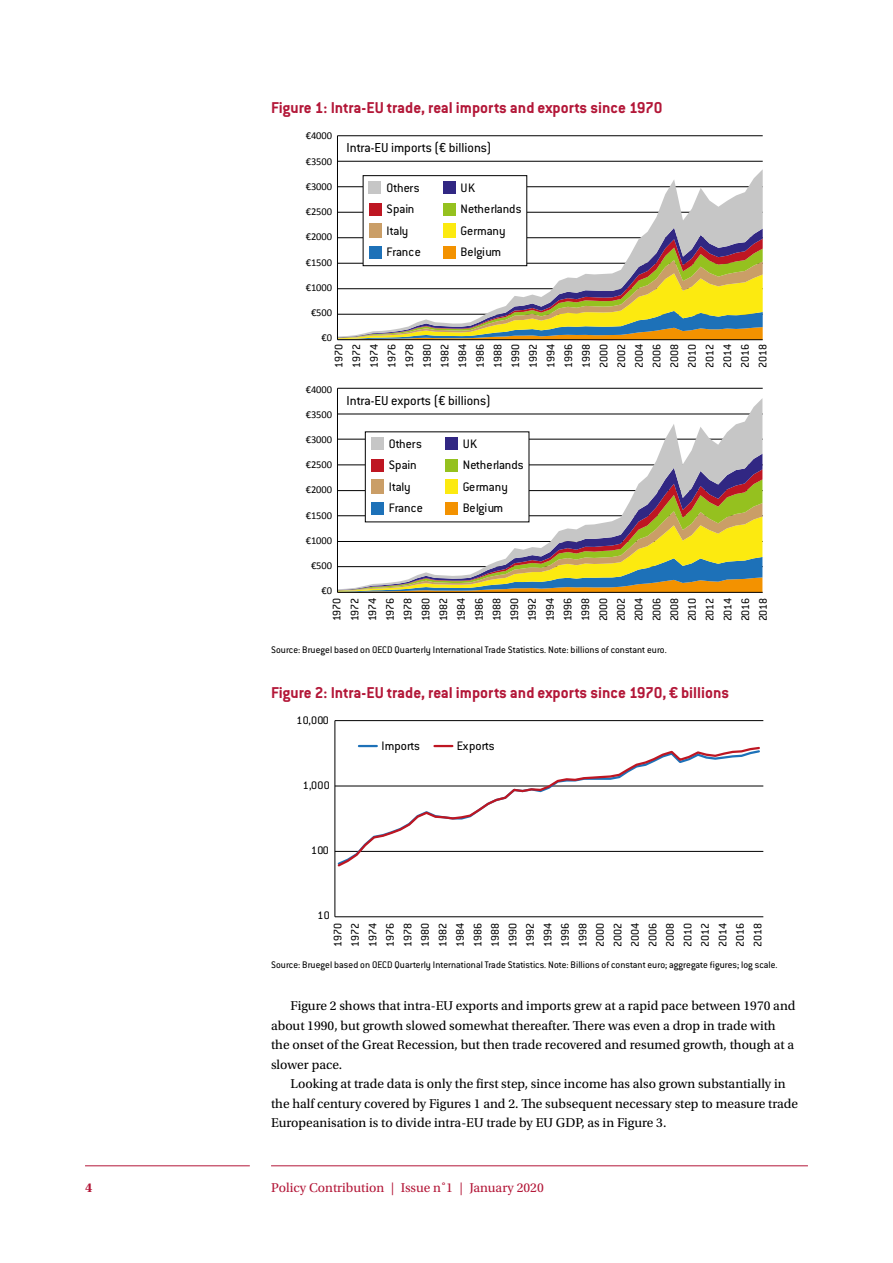
<style>
.page{position:relative;width:893px;height:1263px;background:#fff}
.page>*{position:absolute;margin:0;border:0;box-sizing:border-box;transform-origin:0 0}
.t1{font:700 17.25px "Conduit ITC Std";color:#b31738}
.t2{font:14.25px "Conduit ITC";color:#000}
.t3{font:13.5px/19.5px "Utopia Std";color:#000}
.t4{font:13.5px "Conduit ITC";color:#000}
.t5{font:13.5px "Utopia Std";color:#b31738}
.t6{font:700 13.5px "Utopia Std";color:#b31738}
.t7{font:12px/17.7px "Conduit ITC";letter-spacing:.02em;color:#000;text-align:justify}
.t8{font:10.5px "Conduit ITC";letter-spacing:.005em;color:#000}
.t9{font:10.5px "Calibri";color:#000}
</style>
<div class="page">
<hr style="left:85px;top:1165px;width:165px;height:1px;background:#b31738">
<hr style="left:271px;top:1165px;width:537px;height:1px;background:#b31738">
<hr style="left:337px;top:135px;width:426px;height:1px;background:#000">
<hr style="left:337px;top:161px;width:426px;height:1px;background:#000">
<svg style="left:338px;top:169px;width:425px;height:168px"></svg>
<hr style="left:337px;top:339px;width:426px;height:1px;background:#000">
<hr style="left:338px;top:388px;width:425px;height:1px;background:#000">
<hr style="left:338px;top:414px;width:425px;height:1px;background:#000">
<hr style="left:338px;top:439px;width:425px;height:1px;background:#000">
<hr style="left:338px;top:465px;width:425px;height:1px;background:#000">
<hr style="left:338px;top:490px;width:425px;height:1px;background:#000">
<hr style="left:338px;top:515px;width:425px;height:1px;background:#000">
<hr style="left:338px;top:541px;width:425px;height:1px;background:#000">
<hr style="left:338px;top:566px;width:425px;height:1px;background:#000">
<svg style="left:338px;top:399px;width:424px;height:191px"></svg>
<hr style="left:338px;top:592px;width:425px;height:1px;background:#000">
<hr style="left:337px;top:388px;width:1px;height:204px;background:#000">
<hr style="left:337px;top:136px;width:1px;height:204px;background:#000">
<div style="left:363px;top:176px;width:164px;height:90px;background:#fff"></div>
<div style="left:363px;top:175px;width:164px;height:91px;border:1px solid #000"></div>
<div style="left:369px;top:181px;width:12px;height:13px;background:#c6c6c6"></div>
<div style="left:443px;top:181px;width:12px;height:13px;background:#312783"></div>
<div style="left:369px;top:203px;width:13px;height:13px;background:#be1622"></div>
<div style="left:443px;top:203px;width:12px;height:13px;background:#95c11f"></div>
<div style="left:369px;top:224px;width:13px;height:14px;background:#ca9e67"></div>
<div style="left:443px;top:224px;width:12px;height:14px;background:#fcea10"></div>
<div style="left:369px;top:246px;width:13px;height:13px;background:#1d71b8"></div>
<div style="left:443px;top:246px;width:12px;height:13px;background:#f39200"></div>
<div style="left:365px;top:432px;width:164px;height:90px;background:#fff"></div>
<div style="left:371px;top:438px;width:12px;height:12px;background:#c6c6c6"></div>
<div style="left:445px;top:438px;width:13px;height:12px;background:#312783"></div>
<div style="left:371px;top:459px;width:13px;height:13px;background:#be1622"></div>
<div style="left:445px;top:459px;width:13px;height:13px;background:#95c11f"></div>
<div style="left:371px;top:480px;width:13px;height:14px;background:#ca9e67"></div>
<div style="left:445px;top:480px;width:13px;height:14px;background:#fcea10"></div>
<div style="left:371px;top:502px;width:13px;height:13px;background:#1d71b8"></div>
<div style="left:445px;top:502px;width:13px;height:13px;background:#f39200"></div>
<hr style="left:335px;top:720px;width:428px;height:1px;background:#000">
<hr style="left:335px;top:786px;width:428px;height:1px;background:#000">
<hr style="left:335px;top:851px;width:428px;height:1px;background:#000">
<hr style="left:335px;top:916px;width:428px;height:1px;background:#000">
<svg style="left:336px;top:745px;width:425px;height:122px"></svg>
<svg style="left:359px;top:745px;width:18px;height:2px"></svg>
<svg style="left:434px;top:745px;width:18px;height:2px"></svg>
<hr style="left:335px;top:721px;width:1px;height:196px;background:#000">
<p class="t1" style="left:271px;top:97px;width:393px">Figure 1: Intra-EU trade, real imports and exports since 1970</p>
<p class="t9" style="left:306px;top:129px;width:28px">€4000</p>
<p class="t9" style="left:306px;top:154px;width:28px">€3500</p>
<p class="t9" style="left:306px;top:180px;width:28px">€3000</p>
<p class="t9" style="left:306px;top:205px;width:28px">€2500</p>
<p class="t9" style="left:306px;top:230px;width:28px">€2000</p>
<p class="t9" style="left:306px;top:255px;width:28px">€1500</p>
<p class="t9" style="left:306px;top:281px;width:28px">€1000</p>
<p class="t9" style="left:311px;top:306px;width:23px">€500</p>
<p class="t9" style="left:322px;top:331px;width:12px">€0</p>
<p class="t2" style="left:347px;top:139px;width:147px">Intra-EU imports (€ billions)</p>
<p class="t4" style="left:387px;top:179px;width:35px">Others</p>
<p class="t4" style="left:461px;top:179px;width:16px">UK</p>
<p class="t4" style="left:387px;top:201px;width:29px">Spain</p>
<p class="t4" style="left:461px;top:201px;width:62px">Netherlands</p>
<p class="t4" style="left:387px;top:222px;width:23px">Italy</p>
<p class="t4" style="left:461px;top:222px;width:47px">Germany</p>
<p class="t4" style="left:387px;top:244px;width:36px">France</p>
<p class="t4" style="left:461px;top:244px;width:42px">Belgium</p>
<p class="t7" style="left:330px;top:368px;width:26px;rotate:-90deg">1970<br>1972<br>1974<br>1976<br>1978<br>1980<br>1982<br>1984<br>1986<br>1988<br>1990<br>1992<br>1994<br>1996<br>1998<br>2000<br>2002<br>2004<br>2006<br>2008<br>2010<br>2012<br>2014<br>2016<br>2018</p>
<p class="t9" style="left:306px;top:382px;width:28px">€4000</p>
<p class="t9" style="left:306px;top:408px;width:28px">€3500</p>
<p class="t9" style="left:306px;top:433px;width:28px">€3000</p>
<p class="t9" style="left:306px;top:458px;width:28px">€2500</p>
<p class="t9" style="left:306px;top:483px;width:28px">€2000</p>
<p class="t9" style="left:306px;top:509px;width:28px">€1500</p>
<p class="t9" style="left:306px;top:534px;width:28px">€1000</p>
<p class="t9" style="left:311px;top:559px;width:23px">€500</p>
<p class="t9" style="left:322px;top:584px;width:12px">€0</p>
<p class="t2" style="left:347px;top:392px;width:146px">Intra-EU exports (€ billions)</p>
<p class="t4" style="left:389px;top:435px;width:35px">Others</p>
<p class="t4" style="left:463px;top:435px;width:16px">UK</p>
<p class="t4" style="left:389px;top:457px;width:29px">Spain</p>
<p class="t4" style="left:463px;top:457px;width:62px">Netherlands</p>
<p class="t4" style="left:389px;top:478px;width:23px">Italy</p>
<p class="t4" style="left:463px;top:478px;width:47px">Germany</p>
<p class="t4" style="left:389px;top:500px;width:36px">France</p>
<p class="t4" style="left:463px;top:500px;width:42px">Belgium</p>
<p class="t7" style="left:328px;top:621px;width:25px;rotate:-90deg">1970<br>1972<br>1974<br>1976<br>1978<br>1980<br>1982<br>1984<br>1986<br>1988<br>1990<br>1992<br>1994<br>1996<br>1998<br>2000<br>2002<br>2004<br>2006<br>2008<br>2010<br>2012<br>2014<br>2016<br>2018</p>
<p class="t8" style="left:271px;top:643px;width:397px">Source: Bruegel based on OECD Quarterly International Trade Statistics. Note: billions of constant euro.</p>
<p class="t1" style="left:271px;top:682px;width:460px">Figure 2: Intra-EU trade, real imports and exports since 1970, € billions</p>
<p class="t7" style="left:297px;top:711px;width:34px">10,000</p>
<p class="t7" style="left:303px;top:776px;width:28px">1,000</p>
<p class="t7" style="left:311px;top:841px;width:19px">100</p>
<p class="t7" style="left:317px;top:906px;width:14px">10</p>
<p class="t4" style="left:381px;top:737px;width:40px">Imports</p>
<p class="t4" style="left:457px;top:737px;width:39px">Exports</p>
<p class="t7" style="left:329px;top:947px;width:26px;rotate:-90deg">1970<br>1972<br>1974<br>1976<br>1978<br>1980<br>1982<br>1984<br>1986<br>1988<br>1990<br>1992<br>1994<br>1996<br>1998<br>2000<br>2002<br>2004<br>2006<br>2008<br>2010<br>2012<br>2014<br>2016<br>2018</p>
<p class="t8" style="left:271px;top:958px;width:508px">Source: Bruegel based on OECD Quarterly International Trade Statistics. Note: Billions of constant euro; aggregate figures; log scale.</p>
<p class="t3" style="left:271px;top:996px;width:526px;text-indent:19px">Figure 2 shows that intra-EU exports and imports grew at a rapid pace between 1970 and about 1990, but growth slowed somewhat thereafter. There was even a drop in trade with the onset of the Great Recession, but then trade recovered and resumed growth, though at a slower pace.</p>
<p class="t3" style="left:271px;top:1074px;width:529px;text-indent:19px">Looking at trade data is only the first step, since income has also grown substantially in the half century covered by Figures 1 and 2. The subsequent necessary step to measure trade<br>Europeanisation is to divide intra-EU trade by EU GDP, as in Figure 3.</p>
<p class="t6" style="left:85px;top:1179px;width:9px">4</p>
<p class="t5" style="left:271px;top:1180px;width:274px">Policy Contribution | Issue n˚1 | January 2020</p>
</div>
